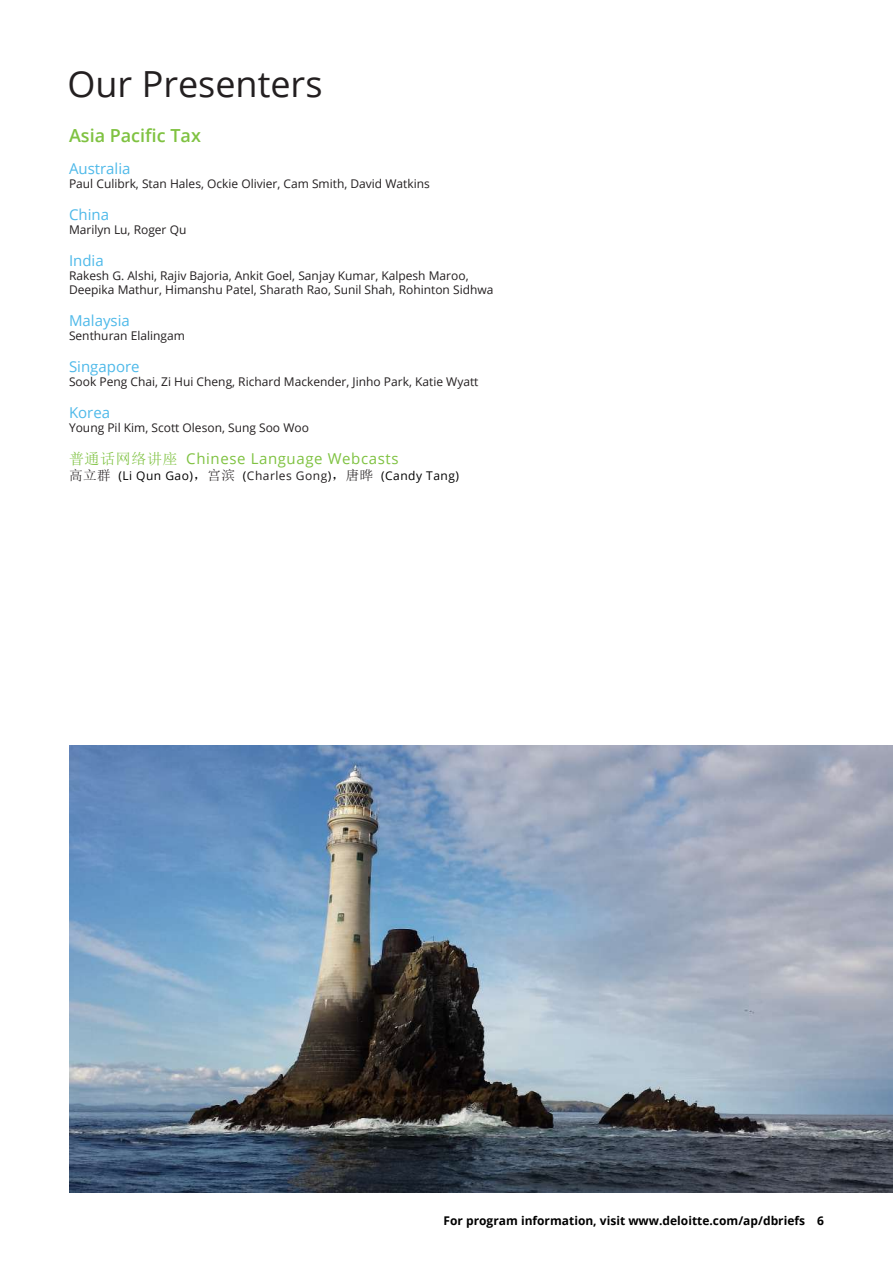
<style>
.page{position:relative;width:893px;height:1263px;background:#fff}
.page>*{position:absolute;margin:0;border:0;box-sizing:border-box;transform-origin:0 0}
.t1{font:36px "Open Sans";color:#231f20}
.t2{font:600 18px "Open Sans";color:#7fc241}
.t3{font:15px "Open Sans";color:#4eb9e9}
.t4{font:15px "Open Sans";letter-spacing:.04em;color:#7fc241}
.t5{font:12px/14.4px "Open Sans";color:#231f20}
.t6{font:700 12px "Open Sans";color:#000}
.t7{font:12px "Open Sans";letter-spacing:.04em;color:#000}
.s1{font-family:"Sim Sun"}
.s2{font-family:"Sim Sun";font-size:13.5px;color:#231f20}
.s3{font-family:"Sim Sun";font-size:13.5px}
.s4{color:#231f20}
</style>
<div class="page">
<img style="left:69px;top:745px;width:824px;height:447px">
<h1 class="t1" style="left:68px;top:59px;width:256px">Our Presenters</h1>
<h2 class="t2" style="left:69px;top:124px;width:133px">Asia Pacific Tax</h2>
<p class="t3" style="left:69px;top:158px;width:63px">Australia</p>
<p class="t5" style="left:69px;top:176px;width:362px">Paul Culibrk, Stan Hales, Ockie Olivier, Cam Smith, David Watkins</p>
<p class="t3" style="left:69px;top:204px;width:42px">China</p>
<p class="t5" style="left:69px;top:222px;width:119px">Marilyn Lu, Roger Qu</p>
<p class="t3" style="left:69px;top:250px;width:36px">India</p>
<p class="t5" style="left:69px;top:268px;width:426px">Rakesh G. Alshi, Rajiv Bajoria, Ankit Goel, Sanjay Kumar, Kalpesh Maroo,<br>Deepika Mathur, Himanshu Patel, Sharath Rao, Sunil Shah, Rohinton Sidhwa</p>
<p class="t3" style="left:69px;top:310px;width:62px">Malaysia</p>
<p class="t5" style="left:69px;top:328px;width:117px">Senthuran Elalingam</p>
<p class="t3" style="left:69px;top:356px;width:72px">Singapore</p>
<p class="t5" style="left:69px;top:374px;width:411px">Sook Peng Chai, Zi Hui Cheng, Richard Mackender, Jinho Park, Katie Wyatt</p>
<p class="t3" style="left:69px;top:402px;width:43px">Korea</p>
<p class="t5" style="left:69px;top:420px;width:241px">Young Pil Kim, Scott Oleson, Sung Soo Woo</p>
<p class="t4" style="left:69px;top:448px;width:331px"><span class="s1">普通话网络讲座</span> Chinese Language Webcasts</p>
<p class="t7" style="left:69px;top:467px;width:391px"><span class="s2">高立群</span> (Li Qun Gao)<span class="s3">，</span><span class="s2">宫滨</span> (<span class="s4">Charles Gong</span>)<span class="s3">，</span><span class="s2">唐晔</span> (Candy Tang)</p>
<p class="t6" style="left:444px;top:1213px;width:382px">For program information, visit www.deloitte.com/ap/dbriefs 6</p>
</div>
